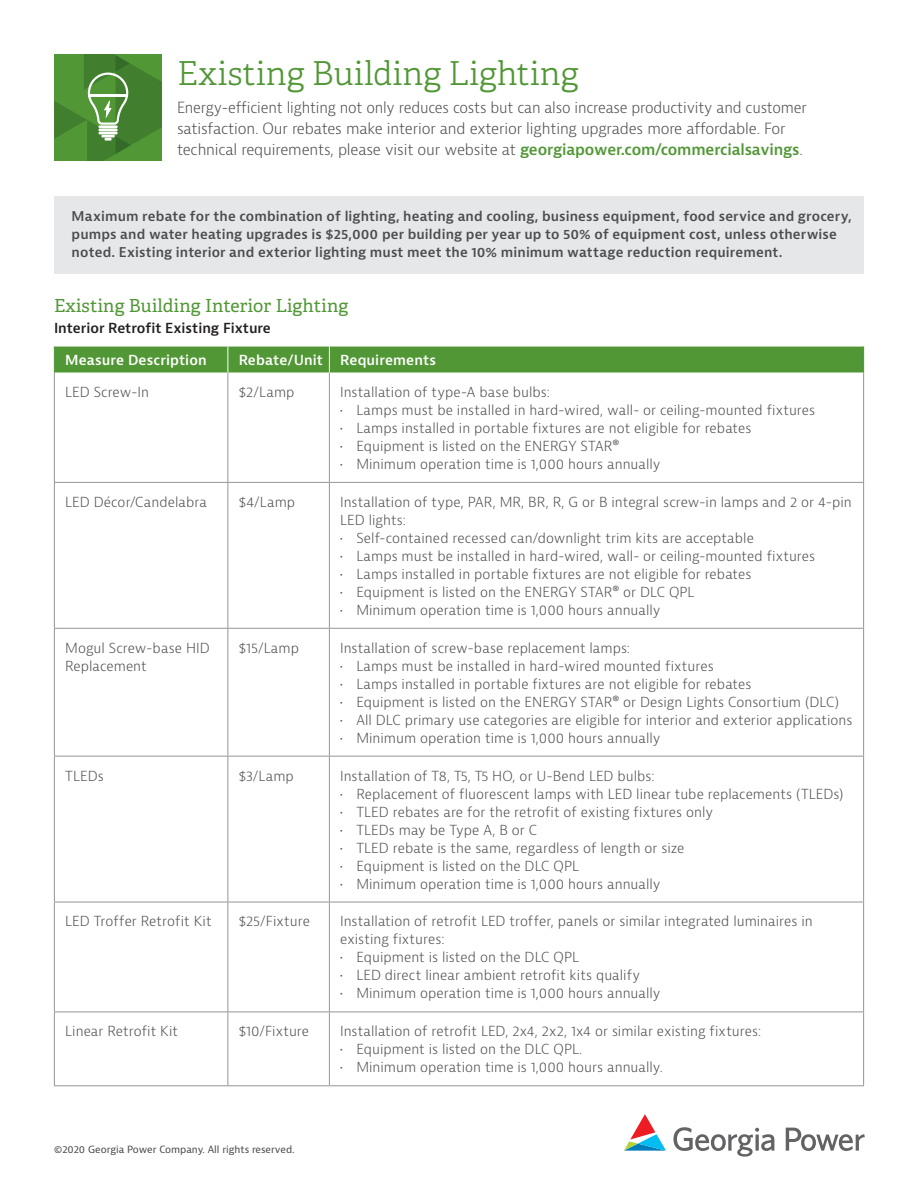
<style>
.page{position:relative;width:918px;height:1188px;background:#fff}
.page>*{position:absolute;margin:0;border:0;box-sizing:border-box;transform-origin:0 0}
.project_header{font:300 33px "Adelle";letter-spacing:.005em;color:#519735}
.project_requirements{font:18px "Adelle";letter-spacing:.01em;color:#519735}
.project_description{font:300 15px/21px "Bernina Sans";letter-spacing:-.01em;color:#4b4c4d}
.bullet_table{font:300 13.5px/18px "Bernina Sans";letter-spacing:.005em;color:#4b4c4d}
.table_dark{font:300 13.5px/18px "Bernina Sans";letter-spacing:.005em;color:#4b4c4d}
.table_header{font:600 13.5px "Bernina Sans";letter-spacing:.01em;color:#fff}
.t1{font:600 13.5px "Bernina Sans";color:#231f20}
.subhead{font:600 13.2px/18px "Bernina Sans";letter-spacing:.01em;color:#4b4c4d}
.t2{font:9.75px "Bernina Sans";color:#4b4c4d}
.s1{font-weight:600;color:#519735}
</style>
<div class="page">
<svg style="left:624px;top:1114px;width:42px;height:37px"></svg>
<svg style="left:673px;top:1127px;width:192px;height:30px"></svg>
<svg style="left:55px;top:54px;width:106px;height:107px;background:#52903c"></svg>
<hr style="left:89px;top:94px;width:38px;height:2px;background:#fff">
<hr style="left:54px;top:373px;width:1px;height:109px;background:#939598">
<hr style="left:228px;top:373px;width:1px;height:109px;background:#939598">
<hr style="left:329px;top:373px;width:1px;height:109px;background:#939598">
<hr style="left:863px;top:373px;width:1px;height:109px;background:#939598">
<hr style="left:228px;top:483px;width:1px;height:145px;background:#939598">
<hr style="left:329px;top:483px;width:1px;height:145px;background:#939598">
<hr style="left:228px;top:629px;width:1px;height:127px;background:#939598">
<hr style="left:329px;top:629px;width:1px;height:127px;background:#939598">
<hr style="left:54px;top:757px;width:1px;height:145px;background:#939598">
<hr style="left:228px;top:757px;width:1px;height:145px;background:#939598">
<hr style="left:329px;top:757px;width:1px;height:145px;background:#939598">
<hr style="left:863px;top:757px;width:1px;height:145px;background:#939598">
<hr style="left:54px;top:902px;width:174px;height:1px;background:#939598">
<hr style="left:54px;top:902px;width:1px;height:110px;background:#939598">
<hr style="left:228px;top:902px;width:101px;height:1px;background:#939598">
<hr style="left:228px;top:902px;width:1px;height:110px;background:#939598">
<hr style="left:329px;top:902px;width:535px;height:1px;background:#939598">
<hr style="left:329px;top:902px;width:1px;height:110px;background:#939598">
<hr style="left:863px;top:902px;width:1px;height:110px;background:#939598">
<hr style="left:54px;top:1012px;width:174px;height:1px;background:#939598">
<hr style="left:54px;top:1012px;width:1px;height:73px;background:#939598">
<hr style="left:228px;top:1012px;width:101px;height:1px;background:#939598">
<hr style="left:228px;top:1012px;width:1px;height:73px;background:#939598">
<hr style="left:329px;top:1012px;width:535px;height:1px;background:#939598">
<hr style="left:329px;top:1012px;width:1px;height:73px;background:#939598">
<hr style="left:863px;top:1012px;width:1px;height:73px;background:#939598">
<hr style="left:54px;top:1085px;width:174px;height:1px;background:#939598">
<hr style="left:228px;top:1085px;width:101px;height:1px;background:#939598">
<hr style="left:329px;top:1085px;width:535px;height:1px;background:#939598">
<hr style="left:54px;top:482px;width:174px;height:1px;background:#939598">
<hr style="left:54px;top:483px;width:1px;height:145px;background:#939598">
<hr style="left:228px;top:482px;width:101px;height:1px;background:#939598">
<hr style="left:329px;top:482px;width:535px;height:1px;background:#939598">
<hr style="left:863px;top:483px;width:1px;height:145px;background:#939598">
<hr style="left:54px;top:628px;width:174px;height:1px;background:#939598">
<hr style="left:54px;top:629px;width:1px;height:127px;background:#939598">
<hr style="left:228px;top:628px;width:101px;height:1px;background:#939598">
<hr style="left:329px;top:628px;width:535px;height:1px;background:#939598">
<hr style="left:863px;top:629px;width:1px;height:127px;background:#939598">
<hr style="left:54px;top:756px;width:174px;height:1px;background:#939598">
<hr style="left:228px;top:756px;width:101px;height:1px;background:#939598">
<hr style="left:329px;top:756px;width:535px;height:1px;background:#939598">
<div style="left:54px;top:347px;width:810px;height:26px;background:#519735"></div>
<div style="left:55px;top:196px;width:809px;height:78px;background:#e6e7e9"></div>
<p class="project_header" style="left:177px;top:53px;width:403px">Existing Building Lighting</p>
<p class="project_description" style="left:177px;top:97px;width:631px">Energy-efficient lighting not only reduces costs but can also increase productivity and customer satisfaction. Our rebates make interior and exterior lighting upgrades more affordable. For technical requirements, please visit our website at <span class="s1">georgiapower.com/commercialsavings</span>.</p>
<p class="subhead" style="left:72px;top:208px;width:782px">Maximum rebate for the combination of lighting, heating and cooling, business equipment, food service and grocery, pumps and water heating upgrades is $25,000 per building per year up to 50% of equipment cost, unless otherwise noted. Existing interior and exterior lighting must meet the 10% minimum wattage reduction requirement.</p>
<p class="project_requirements" style="left:54px;top:295px;width:296px">Existing Building Interior Lighting</p>
<p class="t1" style="left:54px;top:319px;width:218px">Interior Retrofit Existing Fixture</p>
<p class="table_header" style="left:65px;top:351px;width:143px">Measure Description</p>
<p class="table_header" style="left:239px;top:351px;width:86px">Rebate/Unit</p>
<p class="table_header" style="left:340px;top:351px;width:97px">Requirements</p>
<p class="table_dark" style="left:65px;top:383px;width:85px">LED Screw-In</p>
<p class="table_dark" style="left:239px;top:383px;width:57px">$2/Lamp</p>
<p class="bullet_table" style="left:340px;top:383px;width:211px">Installation of type-A base bulbs:</p>
<p class="bullet_table" style="left:340px;top:401px;width:477px">• Lamps must be installed in hard-wired, wall- or ceiling-mounted fixtures</p>
<p class="bullet_table" style="left:340px;top:419px;width:413px">• Lamps installed in portable fixtures are not eligible for rebates</p>
<p class="bullet_table" style="left:340px;top:437px;width:281px">• Equipment is listed on the ENERGY STAR®</p>
<p class="bullet_table" style="left:340px;top:455px;width:322px">• Minimum operation time is 1,000 hours annually</p>
<p class="table_dark" style="left:65px;top:493px;width:143px">LED Décor/Candelabra</p>
<p class="table_dark" style="left:239px;top:493px;width:58px">$4/Lamp</p>
<p class="bullet_table" style="left:340px;top:493px;width:513px">Installation of type, PAR, MR, BR, R, G or B integral screw-in lamps and 2 or 4-pin<br>LED lights:</p>
<p class="bullet_table" style="left:340px;top:529px;width:415px">• Self-contained recessed can/downlight trim kits are acceptable</p>
<p class="bullet_table" style="left:340px;top:547px;width:477px">• Lamps must be installed in hard-wired, wall- or ceiling-mounted fixtures</p>
<p class="bullet_table" style="left:340px;top:565px;width:413px">• Lamps installed in portable fixtures are not eligible for rebates</p>
<p class="bullet_table" style="left:340px;top:583px;width:356px">• Equipment is listed on the ENERGY STAR® or DLC QPL</p>
<p class="bullet_table" style="left:340px;top:601px;width:322px">• Minimum operation time is 1,000 hours annually</p>
<p class="table_dark" style="left:65px;top:639px;width:146px">Mogul Screw-base HID<br>Replacement</p>
<p class="table_dark" style="left:239px;top:639px;width:62px">$15/Lamp</p>
<p class="bullet_table" style="left:340px;top:639px;width:291px">Installation of screw-base replacement lamps:</p>
<p class="bullet_table" style="left:340px;top:657px;width:375px">• Lamps must be installed in hard-wired mounted fixtures</p>
<p class="bullet_table" style="left:340px;top:675px;width:413px">• Lamps installed in portable fixtures are not eligible for rebates</p>
<p class="bullet_table" style="left:340px;top:693px;width:500px">• Equipment is listed on the ENERGY STAR® or Design Lights Consortium (DLC)</p>
<p class="bullet_table" style="left:340px;top:711px;width:514px">• All DLC primary use categories are eligible for interior and exterior applications</p>
<p class="bullet_table" style="left:340px;top:729px;width:322px">• Minimum operation time is 1,000 hours annually</p>
<p class="table_dark" style="left:65px;top:767px;width:40px">TLEDs</p>
<p class="table_dark" style="left:239px;top:767px;width:57px">$3/Lamp</p>
<p class="bullet_table" style="left:340px;top:767px;width:316px">Installation of T8, T5, T5 HO, or U-Bend LED bulbs:</p>
<p class="bullet_table" style="left:340px;top:785px;width:505px">• Replacement of fluorescent lamps with LED linear tube replacements (TLEDs)</p>
<p class="bullet_table" style="left:340px;top:803px;width:375px">• TLED rebates are for the retrofit of existing fixtures only</p>
<p class="bullet_table" style="left:340px;top:821px;width:199px">• TLEDs may be Type A, B or C</p>
<p class="bullet_table" style="left:340px;top:839px;width:346px">• TLED rebate is the same, regardless of length or size</p>
<p class="bullet_table" style="left:340px;top:857px;width:240px">• Equipment is listed on the DLC QPL</p>
<p class="bullet_table" style="left:340px;top:875px;width:322px">• Minimum operation time is 1,000 hours annually</p>
<p class="table_dark" style="left:65px;top:913px;width:148px">LED Troffer Retrofit Kit</p>
<p class="table_dark" style="left:239px;top:913px;width:73px">$25/Fixture</p>
<p class="bullet_table" style="left:340px;top:913px;width:474px">Installation of retrofit LED troffer, panels or similar integrated luminaires in existing fixtures:</p>
<p class="bullet_table" style="left:340px;top:949px;width:240px">• Equipment is listed on the DLC QPL</p>
<p class="bullet_table" style="left:340px;top:967px;width:302px">• LED direct linear ambient retrofit kits qualify</p>
<p class="bullet_table" style="left:340px;top:985px;width:322px">• Minimum operation time is 1,000 hours annually</p>
<p class="table_dark" style="left:65px;top:1023px;width:115px">Linear Retrofit Kit</p>
<p class="table_dark" style="left:239px;top:1023px;width:72px">$10/Fixture</p>
<p class="bullet_table" style="left:340px;top:1023px;width:423px">Installation of retrofit LED, 2x4, 2x2, 1x4 or similar existing fixtures:</p>
<p class="bullet_table" style="left:340px;top:1041px;width:244px">• Equipment is listed on the DLC QPL.</p>
<p class="bullet_table" style="left:340px;top:1059px;width:324px">• Minimum operation time is 1,000 hours annually.</p>
<p class="t2" style="left:54px;top:1143px;width:242px">©2020 Georgia Power Company. All rights reserved.</p>
</div>
